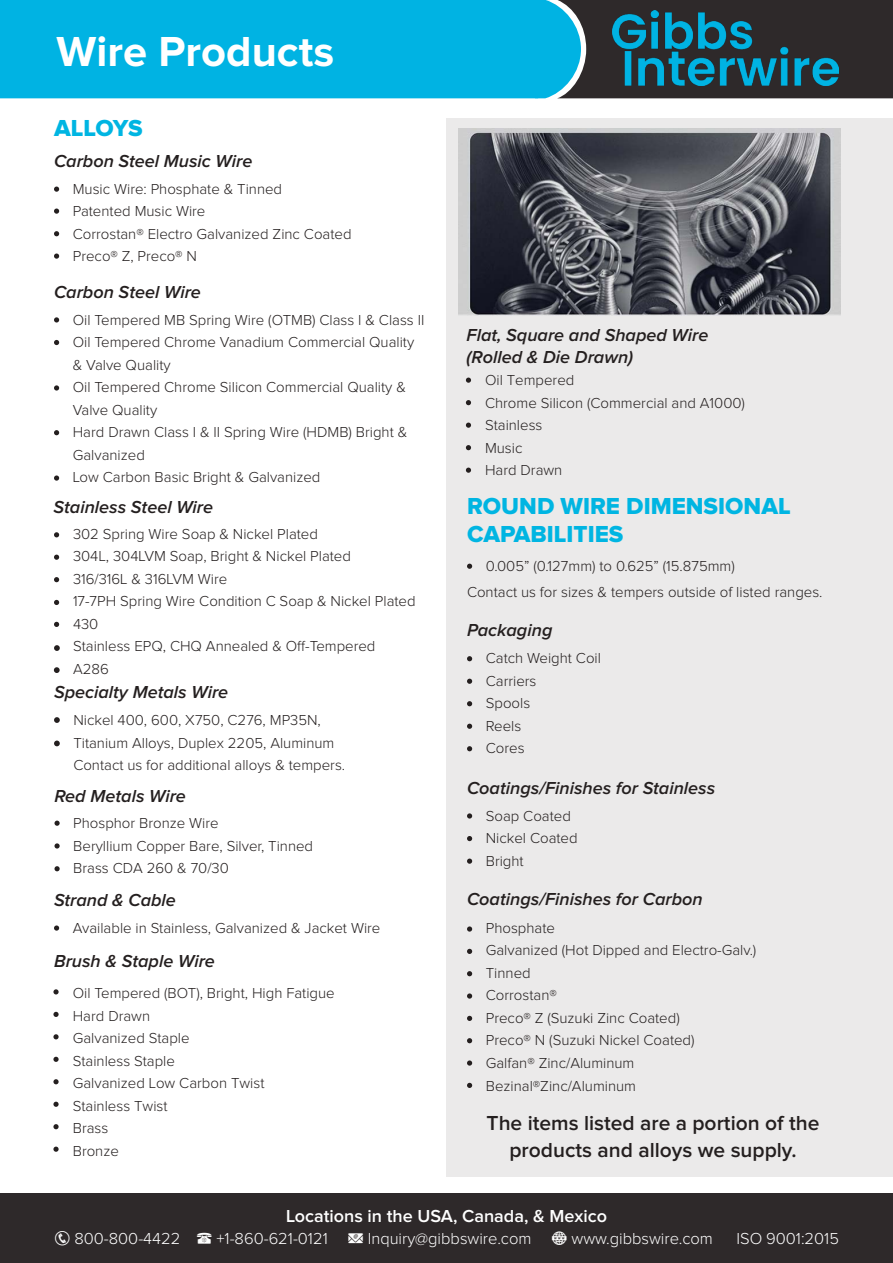
<style>
.page{position:relative;width:893px;height:1263px;background:#fff}
.page>*{position:absolute;margin:0;border:0;box-sizing:border-box;transform-origin:0 0}
.t1{font:700 43.5px "Proxima Nova";color:#fff}
.t2{font:24px/28.8px "Proxima Nova Extrabld";color:#00b5e2}
.t3{font:600 21px/27px "Proxima Nova";color:#241f1f;text-align:center}
.t4{font:italic 600 18px/21.6px "Proxima Nova";color:#241f1f}
.t5{font:600 18px "Proxima Nova";color:#fff}
.t6{font:300 16.5px "Proxima Nova";color:#fff}
.t7{font:300 15px/22.5px "Proxima Nova";color:#241f1f}
</style>
<div class="page">
<div style="left:446px;top:119px;width:447px;height:1058px;background:#ebeaea"></div>
<svg style="left:54px;top:187px;width:5px;height:5px"></svg>
<svg style="left:54px;top:209px;width:5px;height:5px"></svg>
<svg style="left:54px;top:231px;width:5px;height:5px"></svg>
<svg style="left:54px;top:253px;width:5px;height:6px"></svg>
<svg style="left:54px;top:317px;width:5px;height:5px"></svg>
<svg style="left:54px;top:340px;width:5px;height:5px"></svg>
<svg style="left:54px;top:385px;width:5px;height:6px"></svg>
<svg style="left:54px;top:430px;width:5px;height:5px"></svg>
<svg style="left:54px;top:475px;width:5px;height:6px"></svg>
<svg style="left:54px;top:532px;width:5px;height:5px"></svg>
<svg style="left:53px;top:1012px;width:6px;height:5px"></svg>
<svg style="left:54px;top:555px;width:5px;height:5px"></svg>
<svg style="left:53px;top:1034px;width:6px;height:5px"></svg>
<svg style="left:54px;top:577px;width:5px;height:5px"></svg>
<svg style="left:53px;top:1057px;width:6px;height:5px"></svg>
<svg style="left:54px;top:600px;width:5px;height:5px"></svg>
<svg style="left:53px;top:1079px;width:6px;height:5px"></svg>
<svg style="left:467px;top:564px;width:5px;height:5px"></svg>
<svg style="left:467px;top:656px;width:5px;height:5px"></svg>
<svg style="left:467px;top:679px;width:5px;height:5px"></svg>
<svg style="left:467px;top:701px;width:5px;height:5px"></svg>
<svg style="left:467px;top:724px;width:5px;height:5px"></svg>
<svg style="left:467px;top:746px;width:5px;height:5px"></svg>
<svg style="left:467px;top:813px;width:5px;height:5px"></svg>
<svg style="left:467px;top:926px;width:5px;height:6px"></svg>
<svg style="left:467px;top:858px;width:5px;height:6px"></svg>
<svg style="left:467px;top:971px;width:5px;height:5px"></svg>
<svg style="left:467px;top:1083px;width:5px;height:5px"></svg>
<svg style="left:467px;top:1060px;width:5px;height:6px"></svg>
<svg style="left:467px;top:1038px;width:5px;height:5px"></svg>
<svg style="left:467px;top:1016px;width:5px;height:5px"></svg>
<svg style="left:467px;top:993px;width:5px;height:6px"></svg>
<svg style="left:467px;top:836px;width:5px;height:5px"></svg>
<svg style="left:467px;top:949px;width:5px;height:5px"></svg>
<svg style="left:54px;top:622px;width:5px;height:5px"></svg>
<svg style="left:53px;top:1102px;width:6px;height:5px"></svg>
<svg style="left:54px;top:645px;width:6px;height:6px"></svg>
<svg style="left:53px;top:1124px;width:6px;height:5px"></svg>
<svg style="left:53px;top:1146px;width:6px;height:6px"></svg>
<svg style="left:54px;top:667px;width:6px;height:6px"></svg>
<svg style="left:54px;top:821px;width:6px;height:5px"></svg>
<svg style="left:54px;top:843px;width:6px;height:5px"></svg>
<svg style="left:54px;top:866px;width:6px;height:5px"></svg>
<svg style="left:54px;top:925px;width:5px;height:6px"></svg>
<svg style="left:53px;top:989px;width:6px;height:5px"></svg>
<div style="left:0;top:1193px;width:893px;height:70px;background:#2e292a"></div>
<div style="left:0;top:0;width:557px;height:98px;background:#00b3e3"></div>
<svg style="left:557px;top:0;width:336px;height:98px;background:#313f44"></svg>
<img style="left:613px;top:11px;width:226px;height:74px">
<svg style="left:466px;top:378px;width:5px;height:5px"></svg>
<svg style="left:466px;top:400px;width:5px;height:5px"></svg>
<svg style="left:466px;top:423px;width:5px;height:5px"></svg>
<svg style="left:466px;top:445px;width:5px;height:5px"></svg>
<svg style="left:466px;top:468px;width:5px;height:5px"></svg>
<svg style="left:54px;top:740px;width:6px;height:6px"></svg>
<svg style="left:54px;top:717px;width:6px;height:6px"></svg>
<img style="left:458px;top:128px;width:382px;height:188px">
<h1 class="t1" style="left:57px;top:34px;width:279px">Wire Products</h1>
<h2 class="t2" style="left:54px;top:114px;width:90px">ALLOYS</h2>
<p class="t4" style="left:54px;top:151px;width:200px">Carbon Steel Music Wire</p>
<p class="t7" style="left:73px;top:178px;width:280px">Music Wire: Phosphate &amp; Tinned<br>Patented Music Wire<br>Corrostan® Electro Galvanized Zinc Coated<br>Preco® Z, Preco® N</p>
<p class="t4" style="left:54px;top:283px;width:148px">Carbon Steel Wire</p>
<p class="t7" style="left:73px;top:309px;width:353px">Oil Tempered MB Spring Wire (OTMB) Class I &amp; Class II Oil Tempered Chrome Vanadium Commercial Quality &amp; Valve Quality<br>Oil Tempered Chrome Silicon Commercial Quality &amp; Valve Quality<br>Hard Drawn Class I &amp; II Spring Wire (HDMB) Bright &amp; Galvanized<br>Low Carbon Basic Bright &amp; Galvanized</p>
<p class="t4" style="left:53px;top:497px;width:161px">Stainless Steel Wire</p>
<p class="t7" style="left:73px;top:523px;width:344px">302 Spring Wire Soap &amp; Nickel Plated<br>304L, 304LVM Soap, Bright &amp; Nickel Plated<br>316/316L &amp; 316LVM Wire<br>17-7PH Spring Wire Condition C Soap &amp; Nickel Plated<br>430<br>Stainless EPQ, CHQ Annealed &amp; Off-Tempered<br>A286</p>
<p class="t4" style="left:54px;top:682px;width:176px">Specialty Metals Wire</p>
<p class="t7" style="left:73px;top:710px;width:273px">Nickel 400, 600, X750, C276, MP35N,<br>Titanium Alloys, Duplex 2205, Aluminum<br>Contact us for additional alloys &amp; tempers.</p>
<p class="t4" style="left:54px;top:786px;width:133px">Red Metals Wire</p>
<p class="t7" style="left:73px;top:813px;width:241px">Phosphor Bronze Wire<br>Beryllium Copper Bare, Silver, Tinned<br>Brass CDA 260 &amp; 70/30</p>
<p class="t4" style="left:54px;top:890px;width:124px">Strand &amp; Cable</p>
<p class="t7" style="left:73px;top:917px;width:309px">Available in Stainless, Galvanized &amp; Jacket Wire</p>
<p class="t4" style="left:54px;top:952px;width:162px">Brush &amp; Staple Wire</p>
<p class="t7" style="left:73px;top:983px;width:263px">Oil Tempered (BOT), Bright, High Fatigue<br>Hard Drawn<br>Galvanized Staple<br>Stainless Staple<br>Galvanized Low Carbon Twist<br>Stainless Twist<br>Brass<br>Bronze</p>
<p class="t4" style="left:467px;top:324px;width:243px">Flat, Square and Shaped Wire (Rolled &amp; Die Drawn)</p>
<p class="t7" style="left:485px;top:368px;width:261px">Oil Tempered<br>Chrome Silicon (Commercial and A1000)<br>Stainless<br>Music<br>Hard Drawn</p>
<h2 class="t2" style="left:467px;top:491px;width:325px">ROUND WIRE DIMENSIONAL<br>CAPABILITIES</h2>
<p class="t7" style="left:486px;top:556px;width:251px">0.005” (0.127mm) to 0.625” (15.875mm)</p>
<p class="t7" style="left:467px;top:582px;width:357px">Contact us for sizes &amp; tempers outside of listed ranges.</p>
<p class="t4" style="left:467px;top:620px;width:87px">Packaging</p>
<p class="t7" style="left:486px;top:648px;width:117px">Catch Weight Coil<br>Carriers<br>Spools<br>Reels<br>Cores</p>
<p class="t4" style="left:467px;top:778px;width:250px">Coatings/Finishes for Stainless</p>
<p class="t7" style="left:486px;top:805px;width:93px">Soap Coated<br>Nickel Coated<br>Bright</p>
<p class="t4" style="left:467px;top:889px;width:237px">Coatings/Finishes for Carbon</p>
<p class="t7" style="left:486px;top:917px;width:272px">Phosphate<br>Galvanized (Hot Dipped and Electro-Galv.)<br>Tinned<br>Corrostan®<br>Preco® Z (Suzuki Zinc Coated)<br>Preco® N (Suzuki Nickel Coated)<br>Galfan® Zinc/Aluminum<br>Bezinal®Zinc/Aluminum</p>
<h3 class="t3" style="left:487px;top:1111px;width:334px">The items listed are a portion of the products and alloys we supply.</h3>
<p class="t5" style="left:286px;top:1208px;width:322px">Locations in the USA, Canada, &amp; Mexico</p>
<p class="t6" style="left:74px;top:1232px;width:107px">800-800-4422</p>
<p class="t6" style="left:216px;top:1232px;width:113px">+1-860-621-0121</p>
<p class="t6" style="left:368px;top:1232px;width:165px">Inquiry@gibbswire.com</p>
<p class="t6" style="left:571px;top:1232px;width:143px">www.gibbswire.com</p>
<p class="t6" style="left:736px;top:1232px;width:104px">ISO 9001:2015</p>
</div>
